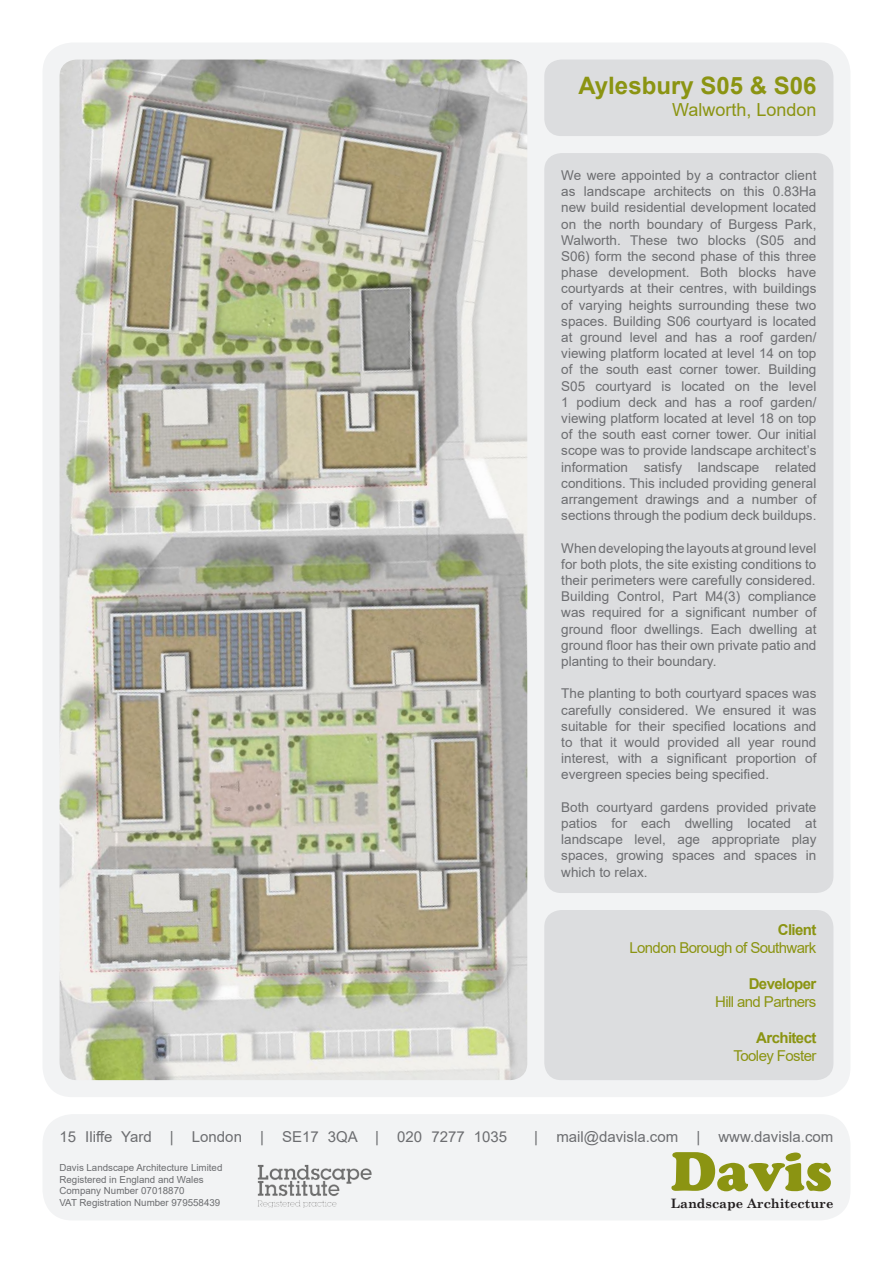
<style>
.page{position:relative;width:893px;height:1263px;background:#fff}
.page>*{position:absolute;margin:0;border:0;box-sizing:border-box;transform-origin:0 0}
.t1{font:54.3px "Cooper Black Std";color:#8b9412}
.t2{font:700 24px "Arial";color:#8b9412}
.t3{font:18px "Arial";color:#8b9412}
.t4{font:15px "Arial";color:#6c6d70}
.t5{font:15px "Arial";letter-spacing:-.04em;color:#8b9412}
.t6{font:700 15px "Arial";letter-spacing:-.04em;color:#8b9412}
.t7{font:13.5px/16.2px "Arial";color:#6c6d70;text-align:justify}
.t8{font:700 13.05px "Century Schoolbook";color:#231f20}
.t9{font:9.75px/11.7px "Arial";color:#6c6d70}
</style>
<div class="page">
<div style="left:43px;top:1114px;width:807px;height:106px;background:#f2f3f4;border-radius:30px"></div>
<img style="left:257px;top:1164px;width:115px;height:44px">
<div style="left:43px;top:43px;width:807px;height:1054px;background:#f2f3f4;border-radius:30px"></div>
<div style="left:544px;top:910px;width:289px;height:170px;background:#dcdddf;border-radius:17px"></div>
<div style="left:544px;top:153px;width:289px;height:740px;background:#dcdddf;border-radius:17px"></div>
<div style="left:544px;top:60px;width:289px;height:76px;background:#dcdddf;border-radius:17px"></div>
<img style="left:60px;top:60px;width:467px;height:1020px">
<p class="t2" style="left:578px;top:70px;width:239px">Aylesbury S05 &amp; S06</p>
<p class="t3" style="left:672px;top:97px;width:146px">Walworth, London</p>
<p class="t7" style="left:561px;top:167px;width:257px">We were appointed by a contractor client as landscape architects on this 0.83Ha new build residential development located on the north boundary of Burgess Park, Walworth. These two blocks (S05 and S06) form the second phase of this three phase development. Both blocks have courtyards at their centres, with buildings of varying heights surrounding these two spaces. Building S06 courtyard is located at ground level and has a roof garden/ viewing platform located at level 14 on top of the south east corner tower. Building S05 courtyard is located on the level 1 podium deck and has a roof garden/ viewing platform located at level 18 on top of the south east corner tower. Our initial scope was to provide landscape architect’s information satisfy landscape related conditions. This included providing general arrangement drawings and a number of sections through the podium deck buildups.</p>
<p class="t7" style="left:561px;top:540px;width:257px">When developing the layouts at ground level for both plots, the site existing conditions to their perimeters were carefully considered.</p>
<p class="t7" style="left:561px;top:588px;width:257px">Building Control, Part M4(3) compliance was required for a significant number of ground floor dwellings. Each dwelling at ground floor has their own private patio and planting to their boundary.</p>
<p class="t7" style="left:561px;top:685px;width:257px">The planting to both courtyard spaces was carefully considered. We ensured it was suitable for their specified locations and to that it would provided all year round interest, with a significant proportion of evergreen species being specified.</p>
<p class="t7" style="left:561px;top:799px;width:257px">Both courtyard gardens provided private patios for each dwelling located at landscape level, age appropriate play spaces, growing spaces and spaces in which to relax.</p>
<p class="t6" style="left:778px;top:920px;width:40px">Client</p>
<p class="t5" style="left:629px;top:937px;width:189px">London Borough of Southwark</p>
<p class="t6" style="left:749px;top:974px;width:69px">Developer</p>
<p class="t5" style="left:715px;top:991px;width:103px">Hill and Partners</p>
<p class="t6" style="left:756px;top:1028px;width:62px">Architect</p>
<p class="t5" style="left:734px;top:1045px;width:84px">Tooley Foster</p>
<p class="t4" style="left:60px;top:1126px;width:449px">15 Iliffe Yard | London | SE17 3QA | 020 7277 1035</p>
<p class="t4" style="left:534px;top:1126px;width:301px">| mail@davisla.com | www.davisla.com</p>
<p class="t1" style="left:671px;top:1139px;width:163px">Davis</p>
<p class="t8" style="left:671px;top:1195px;width:164px">Landscape Architecture</p>
<p class="t9" style="left:60px;top:1161px;width:164px">Davis Landscape Architecture Limited<br>Registered in England and Wales</p>
<p class="t9" style="left:60px;top:1185px;width:127px">Company Number 07018870</p>
<p class="t9" style="left:60px;top:1196px;width:162px">VAT Registration Number 979558439</p>
</div>
